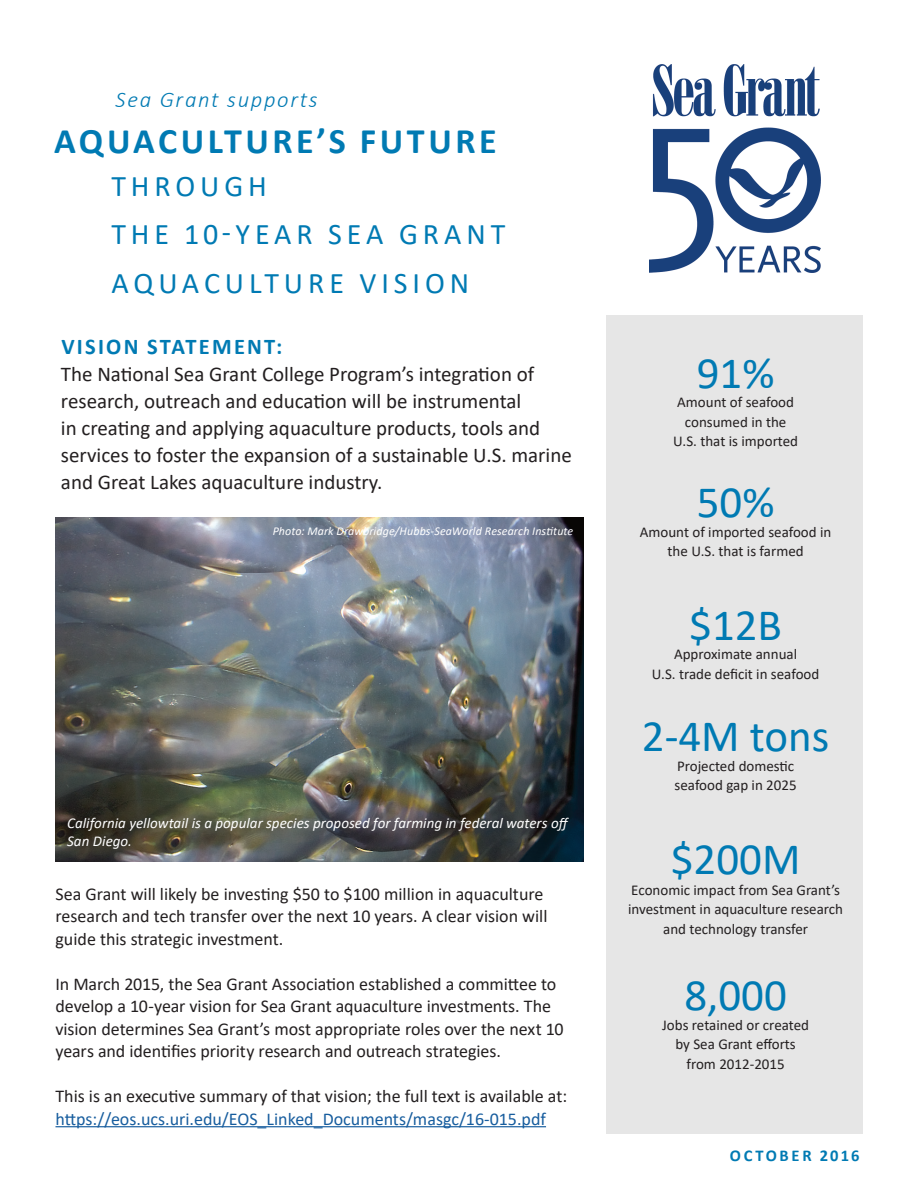
<style>
.page{position:relative;width:918px;height:1188px;background:#fff}
.page>*{position:absolute;margin:0;border:0;box-sizing:border-box;transform-origin:0 0}
.Body{font:45px "Calibri";color:#007ab3}
.t1{font:700 36px "Calibri";letter-spacing:.1em;color:#007ab3}
.t2{font:30px "Calibri";letter-spacing:.165em;color:#007ab3}
.t3{font:italic 300 22.65px "Calibri";letter-spacing:.075em;color:#007ab3}
.t4{font:700 22.5px "Calibri";letter-spacing:.1em;color:#007ab3}
.t5{font:21px/27px "Calibri";color:#231f20}
.Paragraph_Style_1{font:18px/22.5px "Calibri";letter-spacing:-.005em;color:#231f20}
.Paragraph_Style_1-2{font:18px "Calibri";color:#175d9e}
.t6{font:700 16.5px "Calibri";letter-spacing:.165em;color:#007ab3}
.Body-2{font:15px/19.5px "Calibri";color:#231f20;text-align:center}
.t7{font:italic 15px/18px "Calibri";color:#fff}
.t8{font:italic 12px "Calibri";letter-spacing:.01em;color:#fff}
</style>
<div class="page">
<div style="left:607px;top:316px;width:256px;height:818px;background:#e6e6e6"></div>
<img style="left:650px;top:64px;width:170px;height:208px">
<img style="left:56px;top:518px;width:528px;height:343px">
<hr style="left:56px;top:1126px;width:490px;height:1px;background:#175d9e">
<h2 class="t3" style="left:116px;top:85px;width:204px">Sea Grant supports</h2>
<h2 class="t1" style="left:54px;top:115px;width:444px">AQUACULTURE’S FUTURE</h2>
<h2 class="t2" style="left:111px;top:165px;width:157px">THROUGH</h2>
<h2 class="t2" style="left:111px;top:214px;width:395px">THE 10-YEAR SEA GRANT</h2>
<h2 class="t2" style="left:111px;top:262px;width:359px">AQUACULTURE VISION</h2>
<p class="t4" style="left:61px;top:330px;width:223px">VISION STATEMENT:</p>
<p class="t5" style="left:61px;top:361px;width:512px">The National Sea Grant College Program’s integration of research, outreach and education will be instrumental<br>in creating and applying aquaculture products, tools and services to foster the expansion of a sustainable U.S. marine and Great Lakes aquaculture industry.</p>
<p class="t8" style="left:273px;top:523px;width:302px">Photo: Mark Drawbridge/Hubbs-SeaWorld Research Institute</p>
<p class="t7" style="left:67px;top:813px;width:505px">California yellowtail is a popular species proposed for farming in federal waters off<br>San Diego.</p>
<p class="Paragraph_Style_1" style="left:56px;top:883px;width:494px">Sea Grant will likely be investing $50 to $100 million in aquaculture research and tech transfer over the next 10 years. A clear vision will guide this strategic investment.</p>
<p class="Paragraph_Style_1" style="left:56px;top:973px;width:510px">In March 2015, the Sea Grant Association established a committee to develop a 10-year vision for Sea Grant aquaculture investments. The vision determines Sea Grant’s most appropriate roles over the next 10 years and identifies priority research and outreach strategies.</p>
<p class="Paragraph_Style_1" style="left:56px;top:1086px;width:513px">This is an executive summary of that vision; the full text is available at:</p>
<p class="Paragraph_Style_1-2" style="left:56px;top:1106px;width:492px">https://eos.ucs.uri.edu/EOS_Linked_Documents/masgc/16-015.pdf</p>
<p class="Body" style="left:697px;top:341px;width:79px">91%</p>
<p class="Body-2" style="left:677px;top:393px;width:118px">Amount of seafood consumed in the</p>
<p class="Body-2" style="left:673px;top:432px;width:126px">U.S. that is imported</p>
<p class="Body" style="left:697px;top:471px;width:79px">50%</p>
<p class="Body-2" style="left:640px;top:523px;width:193px">Amount of imported seafood in the U.S. that is farmed</p>
<p class="Body" style="left:689px;top:594px;width:94px">$12B</p>
<p class="Body-2" style="left:652px;top:645px;width:169px">Approximate annual<br>U.S. trade deficit in seafood</p>
<p class="Body" style="left:642px;top:705px;width:189px">2-4M tons</p>
<p class="Body-2" style="left:675px;top:756px;width:124px;text-align:left">Projected domestic seafood gap in 2025</p>
<p class="Body" style="left:671px;top:827px;width:131px">$200M</p>
<p class="Body-2" style="left:628px;top:880px;width:217px">Economic impact from Sea Grant’s investment in aquaculture research and technology transfer</p>
<p class="Body" style="left:684px;top:964px;width:104px">8,000</p>
<p class="Body-2" style="left:662px;top:1016px;width:148px">Jobs retained or created by Sea Grant efforts from 2012-2015</p>
<h2 class="t6" style="left:730px;top:1144px;width:131px">OCTOBER 2016</h2>
</div>
